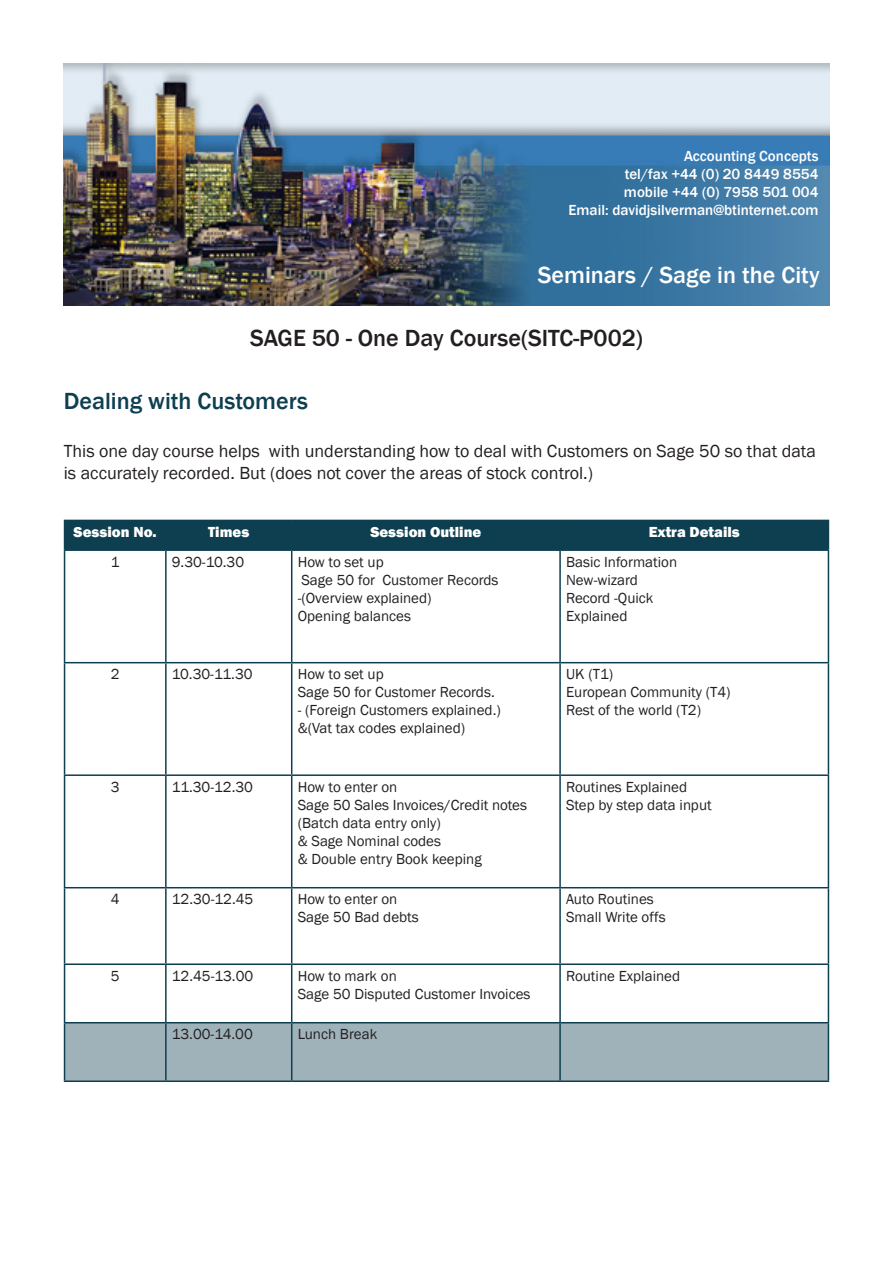
<style>
.page{position:relative;width:893px;height:1263px;background:#fff}
.page>*{position:absolute;margin:0;border:0;box-sizing:border-box;transform-origin:0 0}
.t1{font:500 24px "Franklin Gothic";color:#231f20}
.t2{font:500 24px "Franklin Gothic";color:#fff}
.t3{font:500 24px "Franklin Gothic";color:#0e3f50}
.t4{font:18px/21.6px "Franklin Gothic";color:#231f20}
.t5{font:15px "Franklin Gothic";color:#231f20}
.t6{font:500 15px "Franklin Gothic";color:#fff}
.t7{font:800 15px "Franklin Gothic";color:#fff}
</style>
<div class="page">
<img style="left:64px;top:64px;width:765px;height:241px">
<div style="left:65px;top:1023px;width:763px;height:57px;background:#9fb2b9"></div>
<div style="left:64px;top:520px;width:765px;height:29px;background:#0e3f50"></div>
<hr style="left:64px;top:549px;width:102px;height:2px;background:#0e3f50">
<hr style="left:64px;top:551px;width:1px;height:111px;background:#0e3f50">
<hr style="left:166px;top:549px;width:126px;height:2px;background:#0e3f50">
<hr style="left:165px;top:551px;width:2px;height:111px;background:#0e3f50">
<hr style="left:292px;top:549px;width:268px;height:2px;background:#0e3f50">
<hr style="left:291px;top:551px;width:1px;height:111px;background:#0e3f50">
<hr style="left:560px;top:549px;width:269px;height:2px;background:#0e3f50">
<hr style="left:559px;top:551px;width:2px;height:111px;background:#0e3f50">
<hr style="left:828px;top:551px;width:1px;height:111px;background:#0e3f50">
<hr style="left:64px;top:662px;width:102px;height:1px;background:#0e3f50">
<hr style="left:64px;top:663px;width:1px;height:111px;background:#0e3f50">
<hr style="left:166px;top:662px;width:126px;height:1px;background:#0e3f50">
<hr style="left:165px;top:663px;width:2px;height:111px;background:#0e3f50">
<hr style="left:292px;top:662px;width:268px;height:1px;background:#0e3f50">
<hr style="left:291px;top:663px;width:1px;height:111px;background:#0e3f50">
<hr style="left:560px;top:662px;width:269px;height:1px;background:#0e3f50">
<hr style="left:559px;top:663px;width:2px;height:111px;background:#0e3f50">
<hr style="left:828px;top:663px;width:1px;height:111px;background:#0e3f50">
<hr style="left:64px;top:774px;width:102px;height:2px;background:#0e3f50">
<hr style="left:64px;top:776px;width:1px;height:111px;background:#0e3f50">
<hr style="left:166px;top:774px;width:126px;height:2px;background:#0e3f50">
<hr style="left:165px;top:776px;width:2px;height:111px;background:#0e3f50">
<hr style="left:292px;top:774px;width:268px;height:2px;background:#0e3f50">
<hr style="left:291px;top:776px;width:1px;height:111px;background:#0e3f50">
<hr style="left:560px;top:774px;width:269px;height:2px;background:#0e3f50">
<hr style="left:559px;top:776px;width:2px;height:111px;background:#0e3f50">
<hr style="left:828px;top:776px;width:1px;height:111px;background:#0e3f50">
<hr style="left:64px;top:887px;width:102px;height:1px;background:#0e3f50">
<hr style="left:64px;top:888px;width:1px;height:75px;background:#0e3f50">
<hr style="left:166px;top:887px;width:126px;height:1px;background:#0e3f50">
<hr style="left:165px;top:888px;width:2px;height:75px;background:#0e3f50">
<hr style="left:292px;top:887px;width:268px;height:1px;background:#0e3f50">
<hr style="left:291px;top:888px;width:1px;height:75px;background:#0e3f50">
<hr style="left:560px;top:887px;width:269px;height:1px;background:#0e3f50">
<hr style="left:559px;top:888px;width:2px;height:75px;background:#0e3f50">
<hr style="left:828px;top:888px;width:1px;height:75px;background:#0e3f50">
<hr style="left:64px;top:963px;width:102px;height:2px;background:#0e3f50">
<hr style="left:64px;top:965px;width:1px;height:57px;background:#0e3f50">
<hr style="left:166px;top:963px;width:126px;height:2px;background:#0e3f50">
<hr style="left:165px;top:965px;width:2px;height:57px;background:#0e3f50">
<hr style="left:292px;top:963px;width:268px;height:2px;background:#0e3f50">
<hr style="left:291px;top:965px;width:1px;height:57px;background:#0e3f50">
<hr style="left:560px;top:963px;width:269px;height:2px;background:#0e3f50">
<hr style="left:559px;top:965px;width:2px;height:57px;background:#0e3f50">
<hr style="left:828px;top:965px;width:1px;height:57px;background:#0e3f50">
<hr style="left:165px;top:1023px;width:2px;height:57px;background:#0e3f50">
<hr style="left:291px;top:1023px;width:1px;height:57px;background:#0e3f50">
<hr style="left:559px;top:1023px;width:2px;height:57px;background:#0e3f50">
<hr style="left:64px;top:1022px;width:102px;height:1px;background:#0e3f50">
<hr style="left:64px;top:1023px;width:1px;height:57px;background:#0e3f50">
<hr style="left:166px;top:1022px;width:126px;height:1px;background:#0e3f50">
<hr style="left:292px;top:1022px;width:268px;height:1px;background:#0e3f50">
<hr style="left:560px;top:1022px;width:269px;height:1px;background:#0e3f50">
<hr style="left:828px;top:1023px;width:1px;height:57px;background:#0e3f50">
<hr style="left:64px;top:1080px;width:102px;height:2px;background:#0e3f50">
<hr style="left:166px;top:1080px;width:126px;height:2px;background:#0e3f50">
<hr style="left:292px;top:1080px;width:268px;height:2px;background:#0e3f50">
<hr style="left:560px;top:1080px;width:269px;height:2px;background:#0e3f50">
<p class="t6" style="left:684px;top:147px;width:136px">Accounting Concepts</p>
<p class="t6" style="left:625px;top:165px;width:195px">tel/fax +44 (0) 20 8449 8554</p>
<p class="t6" style="left:624px;top:183px;width:196px">mobile +44 (0) 7958 501 004</p>
<p class="t6" style="left:568px;top:201px;width:252px">Email: davidjsilverman@btinternet.com</p>
<p class="t2" style="left:538px;top:261px;width:283px">Seminars / Sage in the City</p>
<p class="t1" style="left:250px;top:323px;width:394px">SAGE 50 - One Day Course(SITC-P002)</p>
<p class="t3" style="left:64px;top:386px;width:246px">Dealing with Customers</p>
<p class="t4" style="left:64px;top:441px;width:754px">This one day course helps with understanding how to deal with Customers on Sage 50 so that data is accurately recorded. But (does not cover the areas of stock control.)</p>
<p class="t7" style="left:74px;top:522px;width:85px">Session No.</p>
<p class="t7" style="left:208px;top:522px;width:43px">Times</p>
<p class="t7" style="left:370px;top:522px;width:112px">Session Outline</p>
<p class="t7" style="left:649px;top:522px;width:93px">Extra Details</p>
<p class="t5" style="left:111px;top:552px;width:10px">1</p>
<p class="t5" style="left:172px;top:552px;width:74px">9.30-10.30</p>
<p class="t5" style="left:298px;top:552px;width:88px">How to set up</p>
<p class="t5" style="left:301px;top:570px;width:199px">Sage 50 for Customer Records</p>
<p class="t5" style="left:298px;top:588px;width:135px">-(Overview explained)</p>
<p class="t5" style="left:298px;top:606px;width:115px">Opening balances</p>
<p class="t5" style="left:566px;top:552px;width:113px">Basic Information</p>
<p class="t5" style="left:566px;top:570px;width:73px">New-wizard</p>
<p class="t5" style="left:566px;top:588px;width:89px">Record -Quick</p>
<p class="t5" style="left:566px;top:606px;width:63px">Explained</p>
<p class="t5" style="left:111px;top:665px;width:10px">2</p>
<p class="t5" style="left:172px;top:665px;width:82px">10.30-11.30</p>
<p class="t5" style="left:298px;top:665px;width:88px">How to set up</p>
<p class="t5" style="left:298px;top:683px;width:199px">Sage 50 for Customer Records.</p>
<p class="t5" style="left:298px;top:701px;width:205px">- (Foreign Customers explained.)</p>
<p class="t5" style="left:298px;top:719px;width:169px">&amp;(Vat tax codes explained)</p>
<p class="t5" style="left:566px;top:665px;width:49px">UK (T1)</p>
<p class="t5" style="left:566px;top:683px;width:166px">European Community (T4)</p>
<p class="t5" style="left:566px;top:701px;width:137px">Rest of the world (T2)</p>
<p class="t5" style="left:111px;top:777px;width:10px">3</p>
<p class="t5" style="left:172px;top:777px;width:83px">11.30-12.30</p>
<p class="t5" style="left:298px;top:777px;width:101px">How to enter on</p>
<p class="t5" style="left:298px;top:795px;width:231px">Sage 50 Sales Invoices/Credit notes</p>
<p class="t5" style="left:298px;top:813px;width:145px">(Batch data entry only)</p>
<p class="t5" style="left:298px;top:831px;width:145px">&amp; Sage Nominal codes</p>
<p class="t5" style="left:298px;top:849px;width:186px">&amp; Double entry Book keeping</p>
<p class="t5" style="left:566px;top:777px;width:123px">Routines Explained</p>
<p class="t5" style="left:566px;top:795px;width:147px">Step by step data input</p>
<p class="t5" style="left:111px;top:890px;width:10px">4</p>
<p class="t5" style="left:172px;top:890px;width:83px">12.30-12.45</p>
<p class="t5" style="left:298px;top:890px;width:101px">How to enter on</p>
<p class="t5" style="left:298px;top:908px;width:123px">Sage 50 Bad debts</p>
<p class="t5" style="left:566px;top:890px;width:89px">Auto Routines</p>
<p class="t5" style="left:566px;top:908px;width:101px">Small Write offs</p>
<p class="t5" style="left:111px;top:966px;width:10px">5</p>
<p class="t5" style="left:172px;top:966px;width:83px">12.45-13.00</p>
<p class="t5" style="left:298px;top:966px;width:101px">How to mark on</p>
<p class="t5" style="left:298px;top:984px;width:234px">Sage 50 Disputed Customer Invoices</p>
<p class="t5" style="left:566px;top:966px;width:116px">Routine Explained</p>
<p class="t5" style="left:172px;top:1025px;width:82px">13.00-14.00</p>
<p class="t5" style="left:298px;top:1025px;width:81px">Lunch Break</p>
</div>
